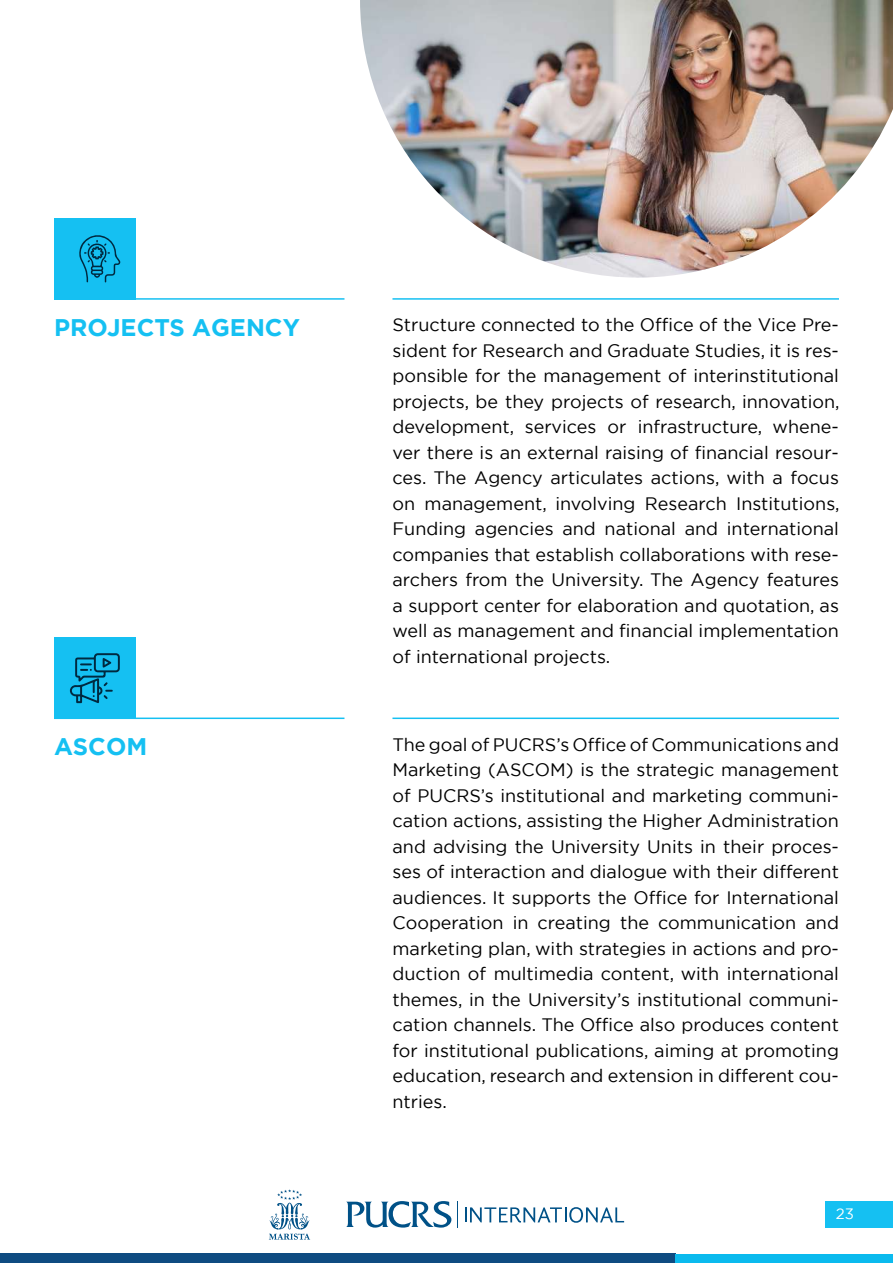
<style>
.page{position:relative;width:893px;height:1263px;background:#fff}
.page>*{position:absolute;margin:0;border:0;box-sizing:border-box;transform-origin:0 0}
.t1{font:700 24px "Gotham";color:#15c0f2}
.t2{font:18px/25.5px "Gotham";color:#000;text-align:justify}
.t3{font:15px "Gotham";color:#fff}
</style>
<div class="page">
<svg style="left:457px;top:1201px;width:1px;height:27px"></svg>
<svg style="left:346px;top:1201px;width:105px;height:26px"></svg>
<svg style="left:465px;top:1207px;width:159px;height:16px"></svg>
<svg style="left:269px;top:1189px;width:41px;height:51px"></svg>
<div style="left:0;top:1253px;width:675px;height:10px;background:#0e4b81"></div>
<div style="left:675px;top:1253px;width:218px;height:10px;background:#0bbaee"></div>
<div style="left:825px;top:1201px;width:68px;height:27px;background:#15c0f2"></div>
<hr style="left:54px;top:298px;width:290px;height:2px;background:#15c0f2">
<hr style="left:54px;top:717px;width:290px;height:2px;background:#15c0f2">
<hr style="left:392px;top:298px;width:447px;height:2px;background:#15c0f2">
<hr style="left:392px;top:717px;width:447px;height:2px;background:#15c0f2">
<div style="left:54px;top:218px;width:82px;height:82px;background:#15c0f2"></div>
<div style="left:54px;top:637px;width:82px;height:82px;background:#15c0f2"></div>
<img style="left:360px;top:0;width:533px;height:278px">
<svg style="left:79px;top:235px;width:41px;height:47px"></svg>
<svg style="left:70px;top:653px;width:50px;height:50px"></svg>
<h1 class="t1" style="left:54px;top:312px;width:247px">PROJECTS AGENCY</h1>
<h1 class="t1" style="left:54px;top:731px;width:95px">ASCOM</h1>
<p class="t2" style="left:392px;top:312px;width:449px">Structure connected to the Office of the Vice Pre&shy;sident for Research and Graduate Studies, it is res&shy;ponsible for the management of interinstitutional projects, be they projects of research, innovation, development, services or infrastructure, whene&shy;ver there is an external raising of financial resour&shy;ces. The Agency articulates actions, with a focus on management, involving Research Institutions, Funding agencies and national and international companies that establish collaborations with rese&shy;archers from the University. The Agency features a support center for elaboration and quotation, as well as management and financial implementation of international projects.</p>
<p class="t2" style="left:392px;top:731px;width:448px">The goal of PUCRS’s Office of Communications and Marketing (ASCOM) is the strategic management of PUCRS’s institutional and marketing communi&shy;cation actions, assisting the Higher Administration and advising the University Units in their proces&shy;ses of interaction and dialogue with their different audiences. It supports the Office for International Cooperation in creating the communication and marketing plan, with strategies in actions and pro&shy;duction of multimedia content, with international themes, in the University’s institutional communi&shy;cation channels. The Office also produces content for institutional publications, aiming at promoting education, research and extension in different cou&shy;ntries.</p>
<p class="t3" style="left:836px;top:1204px;width:20px">23</p>
</div>
